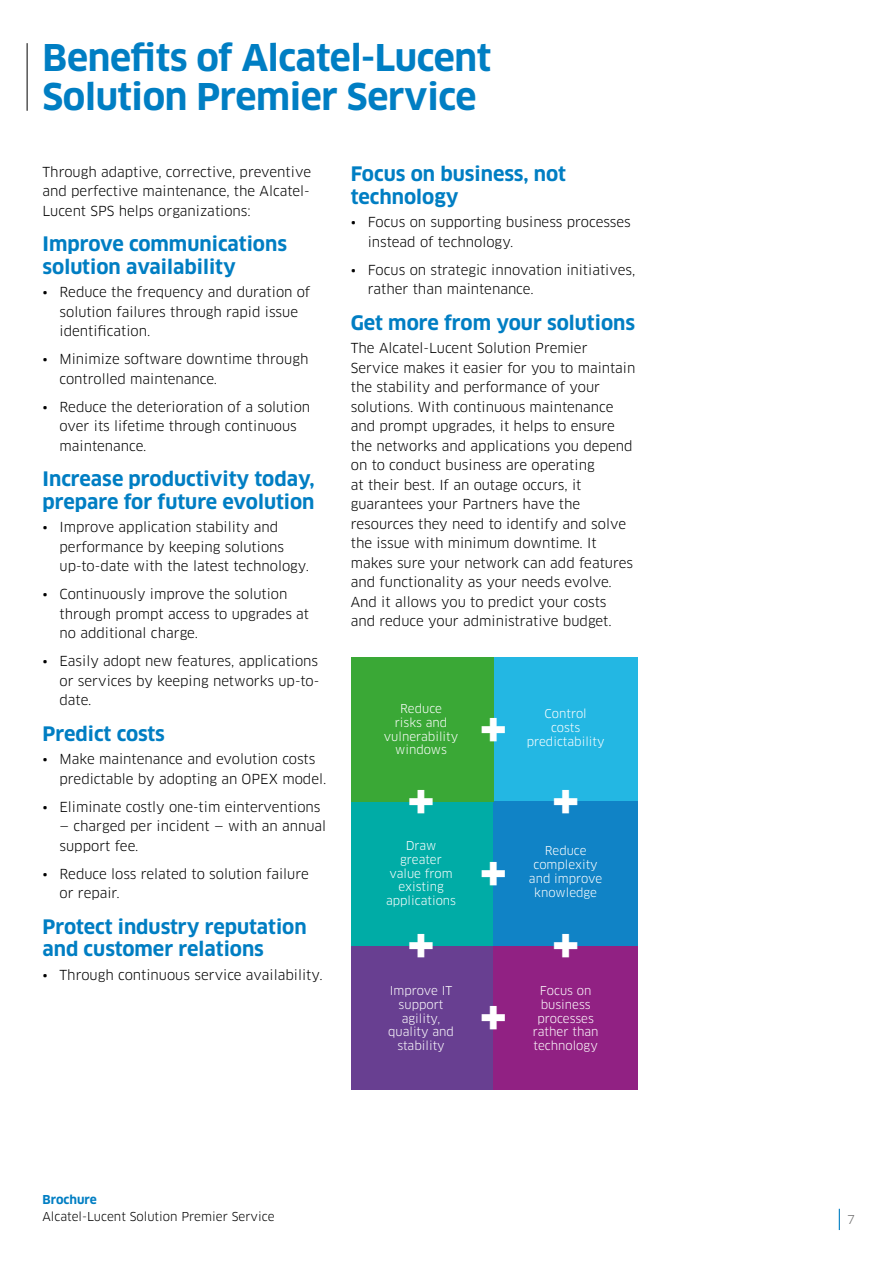
<style>
.page{position:relative;width:893px;height:1263px;background:#fff}
.page>*{position:absolute;margin:0;border:0;box-sizing:border-box;transform-origin:0 0}
.t1{font:700 48.75px "Clan OT";color:#fff}
.t2{font:700 36px/39px "Clan OT";letter-spacing:-.01em;color:#007ec3}
.t3{font:700 19.5px/22.5px "Clan OT";color:#007ec3}
.t4{font:13.5px/19.5px "Clan OT";color:#000}
.t5{font:12px "Clan OT";color:#000}
.t6{font:700 12px "Clan OT";color:#007ec3}
.t7{font:12px "Clan OT";color:#706f6f}
.t8{font:11.85px/13.8px "Clan OT";color:#fff;text-align:center}
</style>
<div class="page">
<svg style="left:839px;top:1209px;width:1px;height:21px"></svg>
<div style="left:351px;top:945px;width:142px;height:145px;background:#683f91"></div>
<div style="left:493px;top:945px;width:145px;height:145px;background:#912183"></div>
<div style="left:493px;top:657px;width:145px;height:145px;background:#23b7e3"></div>
<div style="left:351px;top:801px;width:142px;height:144px;background:#00aca6"></div>
<div style="left:493px;top:801px;width:145px;height:144px;background:#1083c6"></div>
<div style="left:351px;top:657px;width:142px;height:145px;background:#3aa836"></div>
<hr style="left:27px;top:43px;width:1px;height:68px;background:#000">
<h2 class="t2" style="left:43px;top:39px;width:450px">Benefits of Alcatel-Lucent<br>Solution Premier Service</h2>
<p class="t4" style="left:43px;top:162px;width:270px;text-align:justify">Through adaptive, corrective, preventive and perfective maintenance, the Alcatel-Lucent SPS helps organizations:</p>
<h3 class="t3" style="left:43px;top:233px;width:246px">Improve communications solution availability</h3>
<p class="t4" style="left:60px;top:283px;width:252px;text-indent:-17px">• Reduce the frequency and duration of solution failures through rapid issue identification.</p>
<p class="t4" style="left:60px;top:350px;width:250px;text-indent:-17px">• Minimize software downtime through controlled maintenance.</p>
<p class="t4" style="left:60px;top:397px;width:252px;text-indent:-17px">• Reduce the deterioration of a solution over its lifetime through continuous maintenance.</p>
<h3 class="t3" style="left:43px;top:468px;width:274px">Increase productivity today, prepare for future evolution</h3>
<p class="t4" style="left:60px;top:518px;width:251px;text-indent:-17px">• Improve application stability and performance by keeping solutions up-to-date with the latest technology.</p>
<p class="t4" style="left:60px;top:585px;width:251px;text-indent:-17px">• Continuously improve the solution through prompt access to upgrades at no additional charge.</p>
<p class="t4" style="left:60px;top:652px;width:261px;text-align:justify;text-indent:-17px">• Easily adopt new features, applications or services by keeping networks up-to&shy;date.</p>
<h3 class="t3" style="left:43px;top:722px;width:124px">Predict costs</h3>
<p class="t4" style="left:60px;top:750px;width:268px;text-indent:-17px">• Make maintenance and evolution costs predictable by adopting an OPEX model.</p>
<p class="t4" style="left:43px;top:797px;width:280px">• Eliminate costly one-tim einterventions</p>
<p class="t4" style="left:60px;top:817px;width:268px">— charged per incident — with an annual support fee.</p>
<p class="t4" style="left:60px;top:864px;width:251px;text-indent:-17px">• Reduce loss related to solution failure or repair.</p>
<h3 class="t3" style="left:43px;top:915px;width:266px">Protect industry reputation and customer relations</h3>
<p class="t4" style="left:43px;top:965px;width:282px">• Through continuous service availability.</p>
<h3 class="t3" style="left:351px;top:163px;width:217px">Focus on business, not technology</h3>
<p class="t4" style="left:368px;top:213px;width:265px;text-indent:-17px">• Focus on supporting business processes instead of technology.</p>
<p class="t4" style="left:368px;top:260px;width:269px;text-indent:-17px">• Focus on strategic innovation initiatives, rather than maintenance.</p>
<h3 class="t3" style="left:351px;top:312px;width:286px">Get more from your solutions</h3>
<p class="t4" style="left:351px;top:339px;width:286px">The Alcatel-Lucent Solution Premier Service makes it easier for you to maintain the stability and performance of your solutions. With continuous maintenance and prompt upgrades, it helps to ensure the networks and applications you depend on to conduct business are operating<br>at their best. If an outage occurs, it guarantees your Partners have the resources they need to identify and solve the issue with minimum downtime. It makes sure your network can add features and functionality as your needs evolve.<br>And it allows you to predict your costs<br>and reduce your administrative budget.</p>
<p class="t8" style="left:384px;top:702px;width:76px">Reduce<br>risks and vulnerability windows</p>
<p class="t8" style="left:527px;top:707px;width:79px">Control<br>costs predictability</p>
<h1 class="t1" style="left:479px;top:700px;width:31px">+</h1>
<h1 class="t1" style="left:407px;top:771px;width:31px">+</h1>
<h1 class="t1" style="left:551px;top:771px;width:31px">+</h1>
<p class="t8" style="left:386px;top:839px;width:72px">Draw greater value from existing applications</p>
<p class="t8" style="left:529px;top:844px;width:75px">Reduce complexity and improve knowledge</p>
<h1 class="t1" style="left:479px;top:844px;width:31px">+</h1>
<h1 class="t1" style="left:407px;top:915px;width:31px">+</h1>
<h1 class="t1" style="left:551px;top:915px;width:31px">+</h1>
<p class="t8" style="left:388px;top:984px;width:67px">Improve IT support agility, quality and stability</p>
<p class="t8" style="left:533px;top:984px;width:67px">Focus on business processes rather than technology</p>
<h1 class="t1" style="left:479px;top:988px;width:31px">+</h1>
<p class="t6" style="left:43px;top:1193px;width:56px">Brochure</p>
<p class="t5" style="left:43px;top:1209px;width:234px">Alcatel-Lucent Solution Premier Service</p>
<p class="t7" style="left:847px;top:1212px;width:9px">7</p>
</div>
